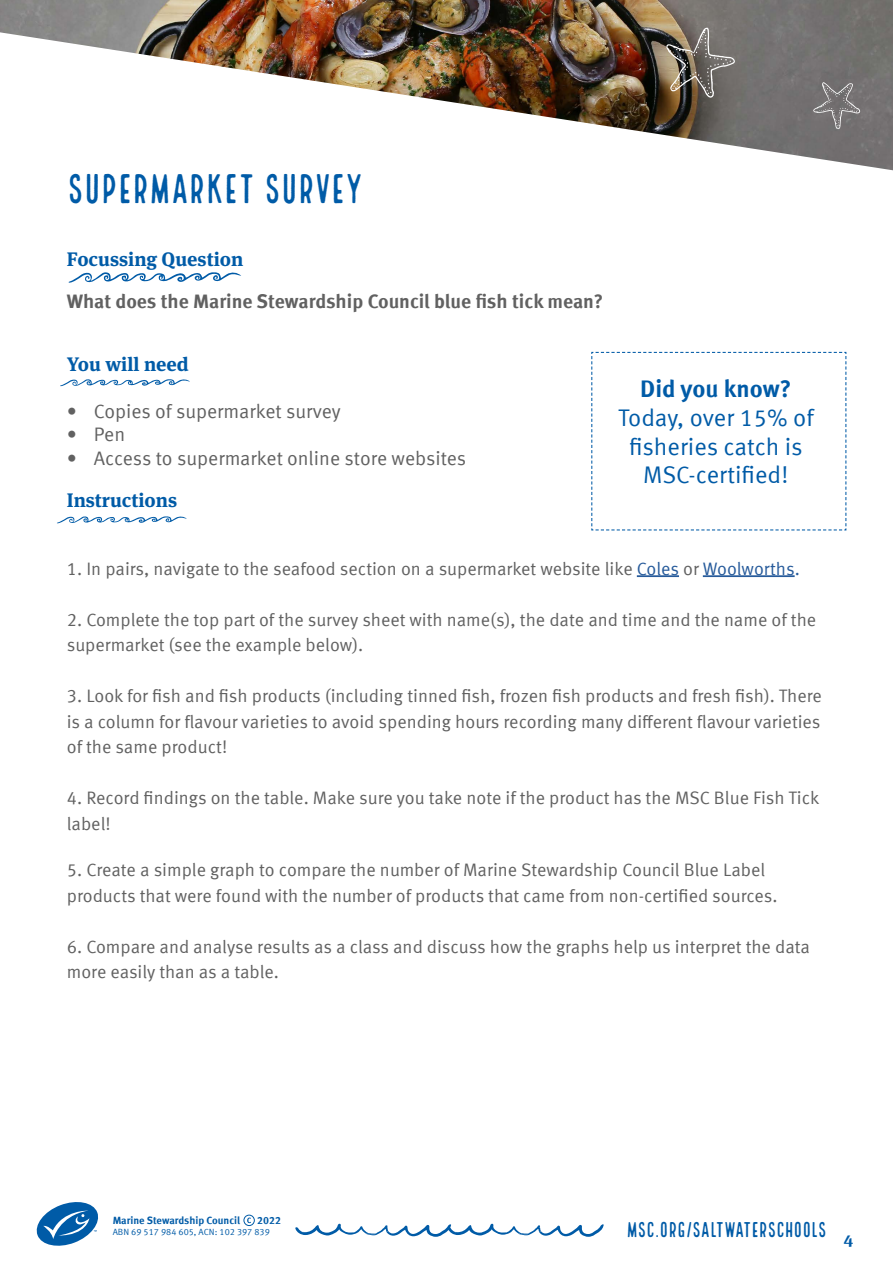
<style>
.page{position:relative;width:893px;height:1263px;background:#fff}
.page>*{position:absolute;margin:0;border:0;box-sizing:border-box;transform-origin:0 0}
.t1{font:40.5px "Local Brewery Four";letter-spacing:-.01em;color:#005ba7}
.t2{font:24px/28.8px "Meta Offc Pro Norm";color:#005ba7;text-align:center}
.t3{font:700 24px "Meta Offc Pro";color:#005ba7}
.t4{font:21px "Local Brewery Four";letter-spacing:-.01em;color:#005ba7}
.t5{font:19.5px "Meta Offc Pro Norm";letter-spacing:-.005em;color:#616161}
.t6{font:700 19.5px "Meta Offc Pro";color:#616161}
.t7{font:700 19.5px "Meta Serif Pro";color:#005ba7}
.t8{font:18px/25.5px "Meta Offc Pro Norm";color:#616161}
.t9{font:700 16.5px "Meta Serif Pro";color:#005ba7}
.t10{font:700 10.5px "Meta Offc Pro";color:#005ba7}
.t11{font:9px "Meta Offc Pro Norm";color:#005ba7}
.s1{color:#275b9b}
</style>
<div class="page">
<img style="left:1px;top:0;width:892px;height:171px">
<svg style="left:813px;top:82px;width:47px;height:48px;background:#7f7c7d"></svg>
<svg style="left:666px;top:28px;width:69px;height:70px;background:#7a7268"></svg>
<svg style="left:295px;top:1224px;width:309px;height:13px"></svg>
<svg style="left:36px;top:1202px;width:62px;height:44px"></svg>
<svg style="left:247px;top:1217px;width:4px;height:6px"></svg>
<div style="left:244px;top:1215px;width:11px;height:11px;border:1px solid #005ba7;border-radius:50%"></div>
<img style="left:0;top:0;width:1px;height:33px">
<svg style="left:591px;top:351px;width:256px;height:180px"></svg>
<hr style="left:637px;top:575px;width:42px;height:2px;background:#275b9b">
<hr style="left:703px;top:575px;width:92px;height:2px;background:#275b9b">
<svg style="left:57px;top:516px;width:130px;height:8px"></svg>
<svg style="left:68px;top:272px;width:173px;height:11px"></svg>
<svg style="left:60px;top:379px;width:130px;height:7px"></svg>
<h1 class="t1" style="left:67px;top:166px;width:298px">SUPERMARKET SURVEY</h1>
<p class="t7" style="left:67px;top:243px;width:178px">Focussing Question</p>
<p class="t6" style="left:67px;top:286px;width:538px">What does the Marine Stewardship Council blue fish tick mean?</p>
<p class="t7" style="left:67px;top:349px;width:123px">You will need</p>
<p class="t5" style="left:67px;top:396px;width:276px">• Copies of supermarket survey</p>
<p class="t5" style="left:67px;top:420px;width:60px">• Pen</p>
<p class="t5" style="left:67px;top:443px;width:401px">• Access to supermarket online store websites</p>
<p class="t7" style="left:67px;top:485px;width:112px">Instructions</p>
<h2 class="t3" style="left:640px;top:370px;width:153px">Did you know?</h2>
<h2 class="t2" style="left:618px;top:402px;width:197px">Today, over 15% of fisheries catch is<br>MSC-certified!</h2>
<p class="t8" style="left:67px;top:555px;width:734px">1. In pairs, navigate to the seafood section on a supermarket website like <span class="s1">Coles</span> or <span class="s1">Woolworths.</span></p>
<p class="t8" style="left:67px;top:606px;width:751px">2. Complete the top part of the survey sheet with name(s), the date and time and the name of the supermarket (see the example below).</p>
<p class="t8" style="left:67px;top:682px;width:757px;text-align:justify">3. Look for fish and fish products (including tinned fish, frozen fish products and fresh fish). There is a column for flavour varieties to avoid spending hours recording many different flavour varieties of the same product!</p>
<p class="t8" style="left:67px;top:784px;width:754px">4. Record findings on the table. Make sure you take note if the product has the MSC Blue Fish Tick label!</p>
<p class="t8" style="left:67px;top:856px;width:712px">5. Create a simple graph to compare the number of Marine Stewardship Council Blue Label products that were found with the number of products that came from non-certified sources.</p>
<p class="t8" style="left:67px;top:933px;width:745px">6. Compare and analyse results as a class and discuss how the graphs help us interpret the data more easily than as a table.</p>
<p class="t10" style="left:113px;top:1212px;width:129px">Marine Stewardship Council</p>
<p class="t10" style="left:257px;top:1212px;width:25px">2022</p>
<p class="t11" style="left:113px;top:1225px;width:159px">ABN 69 517 984 605, ACN: 102 397 839</p>
<p class="t4" style="left:626px;top:1218px;width:202px">MSC.ORG/SALTWATERSCHOOLS</p>
<p class="t9" style="left:844px;top:1224px;width:11px">4</p>
</div>
